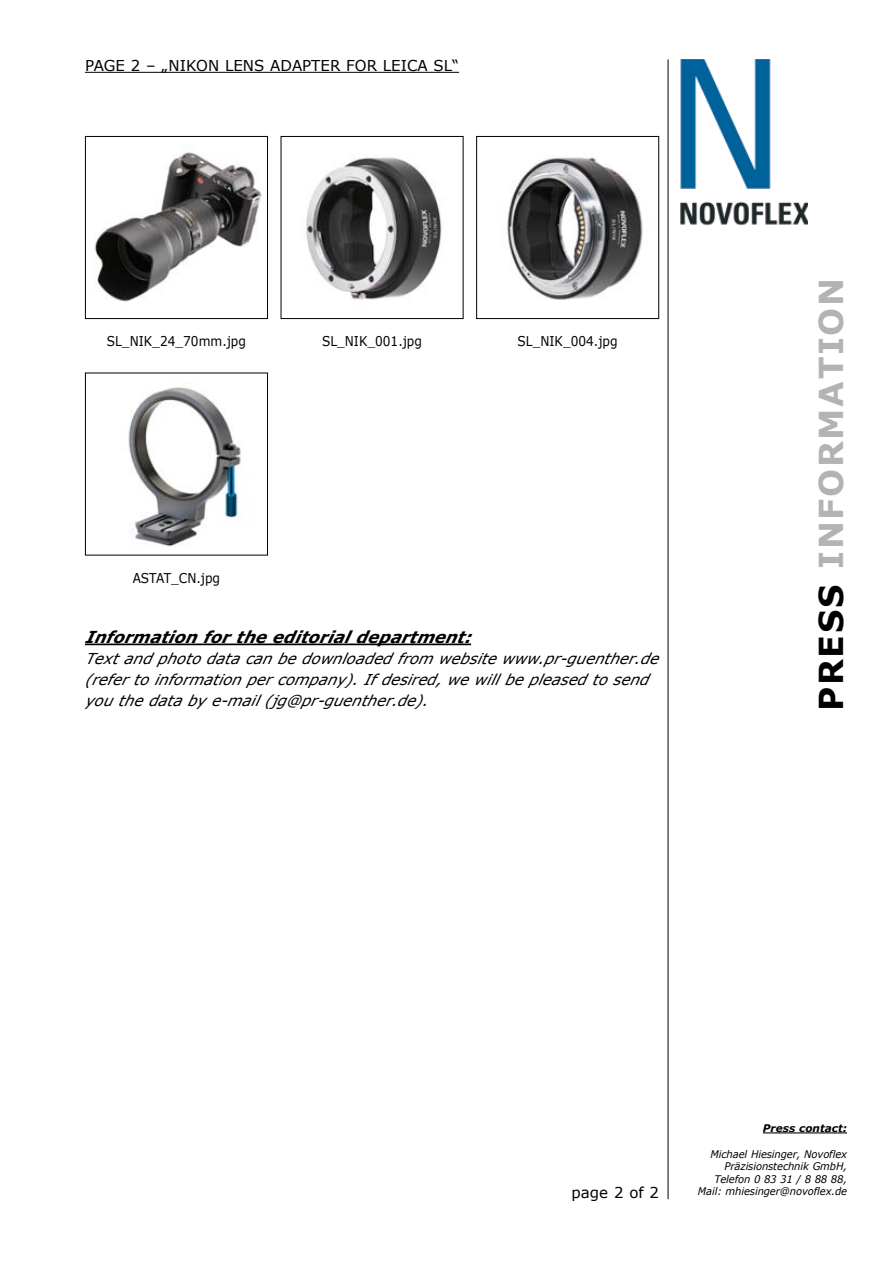
<style>
.page{position:relative;width:893px;height:1263px;background:#fff}
.page>*{position:absolute;margin:0;border:0;box-sizing:border-box;transform-origin:0 0}
.t1{font:700 33px "Verdana";letter-spacing:.05em;color:#b1b3b4}
.t2{font:italic 700 16.5px "Verdana";color:#000}
.t3{font:italic 15px/21px "Verdana";color:#000}
.t4{font:15px "Verdana";color:#000}
.t5{font:13.5px "Verdana";color:#000;scale:.9 1}
.t6{font:italic 10.5px/12.6px "Verdana";letter-spacing:-.01em;color:#000;text-align:right;scale:.95 1}
.t7{font:italic 700 10.5px "Verdana";color:#000}
.s1{color:#000}
</style>
<div class="page">
<hr style="left:668px;top:60px;width:1px;height:1139px;background:#000">
<img style="left:680px;top:60px;width:128px;height:166px">
<hr style="left:85px;top:72px;width:374px;height:1px;background:#000">
<hr style="left:85px;top:643px;width:386px;height:2px;background:#000">
<hr style="left:763px;top:1132px;width:84px;height:1px;background:#000">
<img style="left:94px;top:152px;width:168px;height:150px">
<div style="left:85px;top:136px;width:183px;height:183px;border:1px solid #000"></div>
<img style="left:306px;top:157px;width:136px;height:143px">
<div style="left:281px;top:136px;width:182px;height:183px;border:1px solid #000"></div>
<img style="left:503px;top:157px;width:140px;height:143px">
<div style="left:476px;top:136px;width:183px;height:183px;border:1px solid #000"></div>
<img style="left:128px;top:387px;width:113px;height:160px">
<div style="left:85px;top:373px;width:183px;height:182px;border:1px solid #000"></div>
<p class="t4" style="left:85px;top:56px;width:376px">PAGE 2 – „NIKON LENS ADAPTER FOR LEICA SL“</p>
<p class="t5" style="left:107px;top:333px;width:156px">SL_NIK_24_70mm.jpg</p>
<p class="t5" style="left:322px;top:333px;width:113px">SL_NIK_001.jpg</p>
<p class="t5" style="left:518px;top:333px;width:113px">SL_NIK_004.jpg</p>
<p class="t5" style="left:133px;top:569px;width:99px">ASTAT_CN.jpg</p>
<p class="t2" style="left:85px;top:626px;width:393px">Information for the editorial dep artment:</p>
<p class="t3" style="left:85px;top:648px;width:579px">Text and photo data can be downloaded from website www.pr-guenther.de (refer to information p er company) . If desired, we will be p leased to send you the data by e-mail (jg@pr-guenther.de).</p>
<h1 class="t1" style="left:810px;top:711px;width:428px;rotate:-90deg"><span class="s1">Press</span> in formation</h1>
<p class="t4" style="left:572px;top:1183px;width:89px">page 2 of 2</p>
<p class="t7" style="left:763px;top:1121px;width:86px">Press contact:</p>
<p class="t6" style="left:698px;top:1147px;width:158px">Michael Hiesinger, Novoflex<br>Präzisionstechnik GmbH,<br>Telefon 0 83 31 / 8 88 88,<br>Mail: mhiesinger@novoflex.de</p>
</div>
